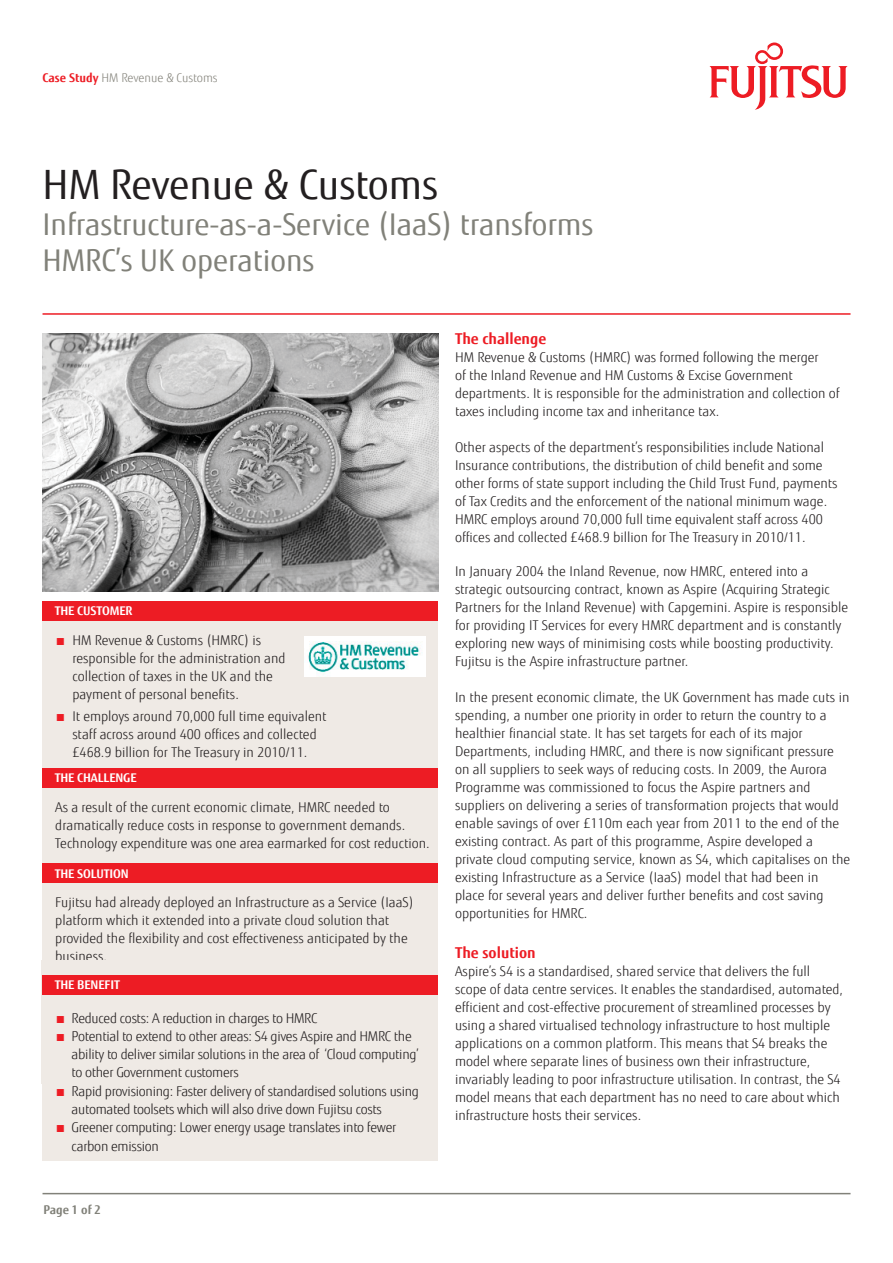
<style>
.page{position:relative;width:893px;height:1263px;background:#fff}
.page>*{position:absolute;margin:0;border:0;box-sizing:border-box;transform-origin:0 0}
.t1{font:40.5px "Fujitsu Sans";color:#231f20}
.t2{font:30px/36px "Fujitsu Sans";color:#818179}
.t3{font:700 15px "Fujitsu Sans";color:#ed1c24}
.t4{font:300 13.5px/18px "Fujitsu Sans";color:#231f20}
.t5{font:300 13.5px/18px "Fujitsu Sans";letter-spacing:-.02em;color:#231f20}
.t6{font:700 12px "Fujitsu Sans";letter-spacing:-.01em;color:#fff}
.t7{font:300 12px "Fujitsu Sans";color:#87867e}
.t8{font:700 12px "Fujitsu Sans";color:#818179}
.s1{font-weight:700;color:#ed1c24}
.s2{color:#ed1c24}
</style>
<div class="page">
<div style="left:43px;top:602px;width:395px;height:559px;background:#efeae5"></div>
<div style="left:43px;top:601px;width:395px;height:20px;background:#ed1c24"></div>
<div style="left:43px;top:768px;width:395px;height:20px;background:#ed1c24"></div>
<div style="left:43px;top:864px;width:395px;height:19px;background:#ed1c24"></div>
<svg style="left:709px;top:43px;width:139px;height:67px"></svg>
<img style="left:43px;top:334px;width:395px;height:257px">
<hr style="left:43px;top:313px;width:807px;height:2px;background:#ed1c24">
<hr style="left:43px;top:1193px;width:807px;height:1px;background:#818179">
<div style="left:42px;top:961px;width:396px;height:123px;background:#efeae5"></div>
<div style="left:43px;top:975px;width:395px;height:20px;background:#ed1c24"></div>
<img style="left:304px;top:636px;width:121px;height:41px">
<p class="t7" style="left:43px;top:71px;width:177px"><span class="s1">Case Study</span> HM Revenue &amp; Customs</p>
<h1 class="t1" style="left:43px;top:161px;width:397px">HM Revenue &amp; Customs</h1>
<h2 class="t2" style="left:43px;top:207px;width:552px">Infrastructure-as-a-Service (IaaS) transforms<br>HMRC’s UK operations</h2>
<p class="t6" style="left:55px;top:604px;width:79px">THE CUSTOMER</p>
<p class="t4" style="left:72px;top:631px;width:215px;text-indent:-17px"><span class="s2">■</span> HM Revenue &amp; Customs (HMRC) is responsible for the administration and collection of taxes in the UK and the payment of personal benefits.</p>
<p class="t4" style="left:55px;top:708px;width:273px;text-align:center"><span class="s2">■</span> It employs around 70,000 full time equivalent staff across around 400 offices and collected £468.9 billion for The Treasury in 2010/11.</p>
<p class="t6" style="left:55px;top:771px;width:84px">THE CHALLENGE</p>
<p class="t4" style="left:55px;top:798px;width:376px">As a result of the current economic climate, HMRC needed to dramatically reduce costs in response to government demands.<br>Technology expenditure was one area earmarked for cost reduction.</p>
<p class="t6" style="left:55px;top:866px;width:76px">THE SOLUTION</p>
<p class="t4" style="left:55px;top:893px;width:360px">Fujitsu had already deployed an Infrastructure as a Service (IaaS) platform which it extended into a private cloud solution that provided the flexibility and cost effectiveness anticipated by the business.</p>
<p class="t6" style="left:55px;top:978px;width:67px">THE BENEFIT</p>
<p class="t5" style="left:55px;top:1009px;width:263px"><span class="s2">■</span> Reduced costs: A reduction in charges to HMRC</p>
<p class="t5" style="left:72px;top:1028px;width:348px;text-indent:-16px"><span class="s2">■</span> Potential to extend to other areas: S4 gives Aspire and HMRC the ability to deliver similar solutions in the area of ‘Cloud computing’ to other Government customers</p>
<p class="t5" style="left:72px;top:1082px;width:349px;text-indent:-16px"><span class="s2">■</span> Rapid provisioning: Faster delivery of standardised solutions using automated toolsets which will also drive down Fujitsu costs</p>
<p class="t5" style="left:72px;top:1118px;width:326px;line-height:18.5px;text-indent:-16px"><span class="s2">■</span> Greener computing: Lower energy usage translates into fewer carbon emission</p>
<p class="t8" style="left:43px;top:1203px;width:59px">Page 1 of 2</p>
<p class="t3" style="left:455px;top:330px;width:93px">The challenge</p>
<p class="t4" style="left:455px;top:349px;width:386px">HM Revenue &amp; Customs (HMRC) was formed following the merger<br>of the Inland Revenue and HM Customs &amp; Excise Government departments. It is responsible for the administration and collection of taxes including income tax and inheritance tax.</p>
<p class="t4" style="left:455px;top:439px;width:384px">Other aspects of the department’s responsibilities include National Insurance contributions, the distribution of child benefit and some other forms of state support including the Child Trust Fund, payments of Tax Credits and the enforcement of the national minimum wage.<br>HMRC employs around 70,000 full time equivalent staff across 400 offices and collected £468.9 billion for The Treasury in 2010/11.</p>
<p class="t4" style="left:455px;top:562px;width:395px">In January 2004 the Inland Revenue, now HMRC, entered into a strategic outsourcing contract, known as Aspire (Acquiring Strategic Partners for the Inland Revenue) with Capgemini. Aspire is responsible for providing IT Services for every HMRC department and is constantly exploring new ways of minimising costs while boosting productivity.<br>Fujitsu is the Aspire infrastructure partner.</p>
<p class="t4" style="left:455px;top:688px;width:397px">In the present economic climate, the UK Government has made cuts in spending, a number one priority in order to return the country to a healthier financial state. It has set targets for each of its major Departments, including HMRC, and there is now significant pressure on all suppliers to seek ways of reducing costs. In 2009, the Aurora Programme was commissioned to focus the Aspire partners and suppliers on delivering a series of transformation projects that would enable savings of over £110m each year from 2011 to the end of the existing contract. As part of this programme, Aspire developed a private cloud computing service, known as S4, which capitalises on the existing Infrastructure as a Service (IaaS) model that had been in place for several years and deliver further benefits and cost saving opportunities for HMRC.</p>
<p class="t3" style="left:455px;top:944px;width:82px">The solution</p>
<p class="t4" style="left:455px;top:962px;width:390px">Aspire’s S4 is a standardised, shared service that delivers the full scope of data centre services. It enables the standardised, automated, efficient and cost-effective procurement of streamlined processes by using a shared virtualised technology infrastructure to host multiple applications on a common platform. This means that S4 breaks the model where separate lines of business own their infrastructure, invariably leading to poor infrastructure utilisation. In contrast, the S4 model means that each department has no need to care about which infrastructure hosts their services.</p>
</div>
